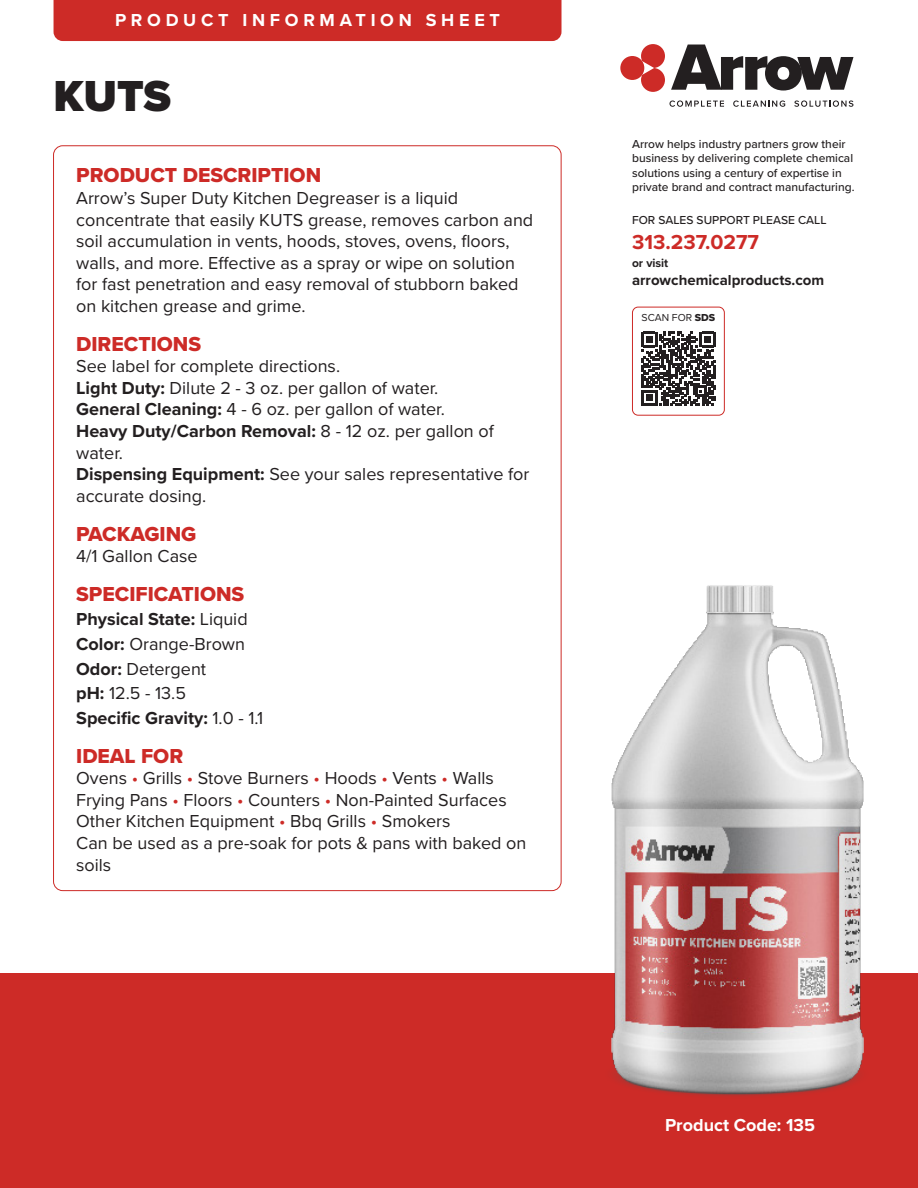
<style>
.page{position:relative;width:918px;height:1188px;background:#fff}
.page>*{position:absolute;margin:0;border:0;box-sizing:border-box;transform-origin:0 0}
.t1{font:900 45px "Proxima Nova";color:#231f20}
.sub_head{font:21px "Proxima Nova Extrabld";color:#cd2b27}
.t2{font:700 21px "Proxima Nova";color:#cd2b27}
.body_copy{font:18px/21.6px "Proxima Nova";color:#231f20}
.sub_head-2{font:18px/21.6px "Proxima Nova";color:#231f20}
.body_copy-2{font:700 18px/24.6px "Proxima Nova";color:#231f20}
.t3{font:700 18px "Proxima Nova";letter-spacing:.26em;color:#fff}
.t4{font:700 18px "Proxima Nova";color:#fff}
.t5{font:700 15px "Proxima Nova";color:#231f20}
.t6{font:500 12px/14.4px "Proxima Nova";color:#231f20}
.t7{font:700 12px "Proxima Nova";color:#231f20}
.t8{font:10.5px "Proxima Nova";color:#231f20}
.s1{font-weight:700}
.s2{font-weight:400}
.s3{color:#cd2b27}
.s4{font-family:"Proxima Nova Extrabld"}
</style>
<div class="page">
<div style="left:0;top:973px;width:918px;height:215px;background:#cd2b27"></div>
<img style="left:611px;top:585px;width:253px;height:511px">
<svg style="left:671px;top:45px;width:183px;height:46px"></svg>
<svg style="left:670px;top:100px;width:54px;height:7px"></svg>
<svg style="left:733px;top:100px;width:52px;height:7px"></svg>
<svg style="left:794px;top:100px;width:59px;height:7px"></svg>
<div style="left:620px;top:56px;width:24px;height:24px;background:#cd2b27;border-radius:50%"></div>
<svg style="left:641px;top:44px;width:24px;height:48px"></svg>
<div style="left:54px;top:0;width:508px;height:41px;background:#cd2b27"></div>
<svg style="left:641px;top:332px;width:74px;height:74px"></svg>
<div style="left:632px;top:307px;width:93px;height:109px;border:1px solid #cd2b27;border-radius:6px"></div>
<p class="t3" style="left:115px;top:7px;width:386px">PRODUCT INFORMATION SHEET</p>
<p class="t1" style="left:53px;top:62px;width:119px">KUTS</p>
<p class="sub_head" style="left:76px;top:160px;width:247px">PRODUCT DESCRIPTION</p>
<p class="body_copy" style="left:76px;top:186px;width:459px">Arrow’s Super Duty Kitchen Degreaser is a liquid concentrate that easily KUTS grease, removes carbon and soil accumulation in vents, hoods, stoves, ovens, floors, walls, and more. Effective as a spray or wipe on solution for fast penetration and easy removal of stubborn baked on kitchen grease and grime.</p>
<p class="sub_head" style="left:76px;top:328px;width:127px">DIRECTIONS</p>
<p class="body_copy" style="left:76px;top:355px;width:455px">See label for complete directions.<br><span class="s1">Light Duty:</span> Dilute 2 - 3 oz. per gallon of water.<br><span class="s1">General Cleaning:</span> 4 - 6 oz. per gallon of water.<br><span class="s1">Heavy Duty/Carbon Removal:</span> 8 - 12 oz. per gallon of water.<br><span class="s1">Dispensing Equipment:</span> See your sales representative for accurate dosing.</p>
<p class="sub_head" style="left:76px;top:518px;width:122px">PACKAGING</p>
<p class="sub_head-2" style="left:76px;top:545px;width:123px">4/1 Gallon Case</p>
<p class="sub_head" style="left:76px;top:578px;width:170px">SPECIFICATIONS</p>
<p class="body_copy-2" style="left:76px;top:607px;width:189px">Physical State: <span class="s2">Liquid<br></span>Color: <span class="s2">Orange-Brown<br></span>Odor: <span class="s2">Detergent<br></span>pH: <span class="s2">12.5 - 13.5<br></span>Specific Gravity: <span class="s2">1.0 - 1.1</span></p>
<p class="sub_head" style="left:76px;top:740px;width:109px">IDEAL FOR</p>
<p class="sub_head-2" style="left:76px;top:767px;width:452px">Ovens <span class="s3">•</span> Grills <span class="s3">•</span> Stove Burners <span class="s3">•</span> Hoods <span class="s3">•</span> Vents <span class="s3">•</span> Walls Frying Pans <span class="s3">•</span> Floors <span class="s3">•</span> Counters <span class="s3">•</span> Non-Painted Surfaces Other Kitchen Equipment <span class="s3">•</span> Bbq Grills <span class="s3">•</span> Smokers<br>Can be used as a pre-soak for pots &amp; pans with baked on soils</p>
<p class="t6" style="left:632px;top:136px;width:224px">Arrow helps industry partners grow their business by delivering complete chemical solutions using a century of expertise in private brand and contract manufacturing.</p>
<p class="t6" style="left:632px;top:213px;width:196px">FOR SALES SUPPORT PLEASE CALL</p>
<p class="t2" style="left:632px;top:227px;width:128px">313.237.0277</p>
<p class="t7" style="left:632px;top:254px;width:38px">or visit</p>
<p class="t5" style="left:632px;top:269px;width:194px">arrowchemicalproducts.com</p>
<p class="t8" style="left:642px;top:310px;width:75px">SCAN FOR <span class="s4">SDS</span></p>
<p class="t4" style="left:665px;top:1111px;width:151px">Product Code: 135</p>
</div>
